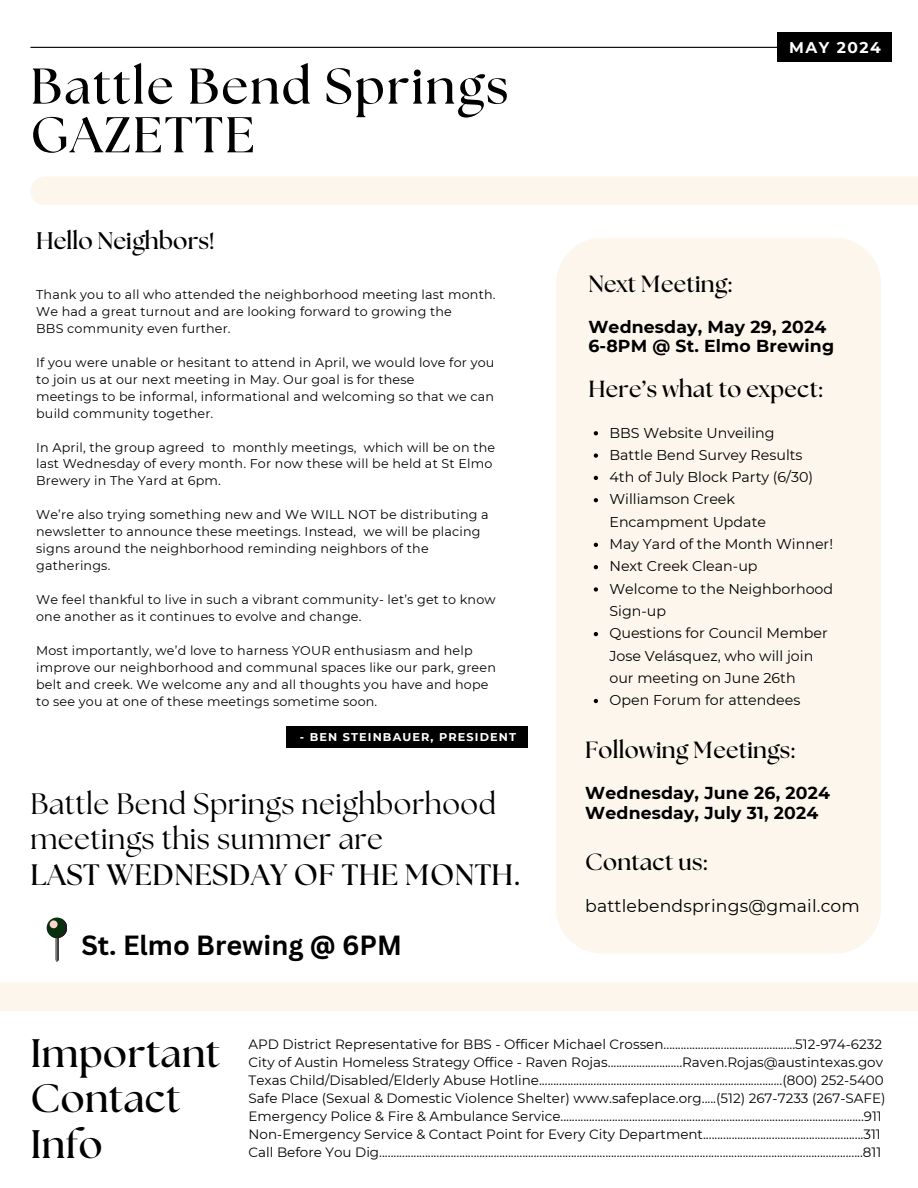
<style>
.page{position:relative;width:918px;height:1188px;background:#fff}
.page>*{position:absolute;margin:0;border:0;box-sizing:border-box;transform-origin:0 0}
.t1{font:700 50.25px/48.8px "The Seasons";letter-spacing:.04em;color:#000}
.t2{font:700 39.75px/45.3px "The Seasons";letter-spacing:.01em;color:#000}
.t3{font:29.4px/35.5px "The Seasons";letter-spacing:.015em;color:#000}
.t4{font:700 27px "Canva Sans";color:#000}
.t5{font:700 24px "The Seasons";color:#000}
.t6{font:700 23.4px "The Seasons";letter-spacing:.01em;color:#000}
.t7{font:700 23.25px "The Seasons";letter-spacing:.01em;color:#000}
.t8{font:700 17.25px/19.2px "Montserrat";letter-spacing:.01em;color:#000}
.t9{font:17.25px "Montserrat";letter-spacing:.01em;color:#000}
.t10{font:700 15.45px "Montserrat";letter-spacing:.1em;color:#fff}
.t11{font:14.25px/22.4px "Montserrat";color:#000}
.t12{font:13.5px "Montserrat";color:#000}
.t13{font:12.75px/17px "Montserrat";letter-spacing:.015em;color:#000}
.t14{font:700 11.25px "Montserrat";letter-spacing:.1em;color:#fff}
.s1{font-weight:700}
</style>
<div class="page">
<hr style="left:30px;top:47px;width:773px;height:1px;background:#000">
<div style="left:31px;top:177px;width:887px;height:28px;background:#fcf6ed"></div>
<div style="left:556px;top:238px;width:325px;height:716px;background:#fcf6ed;border-radius:46px"></div>
<div style="left:0;top:982px;width:918px;height:29px;background:#fcf6ed"></div>
<svg style="left:47px;top:918px;width:20px;height:20px"></svg>
<svg style="left:51px;top:918px;width:16px;height:44px"></svg>
<div style="left:50px;top:920px;width:8px;height:8px;background:#ffd6cf;border-radius:50%"></div>
<div style="left:777px;top:32px;width:115px;height:30px;background:#000"></div>
<div style="left:287px;top:726px;width:241px;height:22px;background:#000"></div>
<svg style="left:594px;top:431px;width:4px;height:4px"></svg>
<svg style="left:594px;top:453px;width:4px;height:5px"></svg>
<svg style="left:594px;top:476px;width:4px;height:4px"></svg>
<svg style="left:594px;top:498px;width:4px;height:4px"></svg>
<svg style="left:594px;top:543px;width:4px;height:4px"></svg>
<svg style="left:594px;top:565px;width:4px;height:4px"></svg>
<svg style="left:594px;top:587px;width:4px;height:5px"></svg>
<svg style="left:594px;top:632px;width:4px;height:4px"></svg>
<svg style="left:594px;top:699px;width:4px;height:4px"></svg>
<p class="t1" style="left:30px;top:64px;width:480px">Battle Bend Springs<br>GAZETTE</p>
<p class="t5" style="left:36px;top:230px;width:180px">Hello Neighbors!</p>
<h1 class="t13" style="left:36px;top:286px;width:461px">Thank you to all who attended the neighborhood meeting last month.<br>We had a great turnout and are looking forward to growing the</h1>
<p class="t13" style="left:36px;top:320px;width:196px">BBS community even further.</p>
<p class="t13" style="left:36px;top:354px;width:460px">If you were unable or hesitant to attend in April, we would love for you to join us at our next meeting in May. Our goal is for these</p>
<p class="t13" style="left:36px;top:388px;width:459px">meetings to be informal, informational and welcoming so that we can build community together.</p>
<p class="t13" style="left:36px;top:438px;width:461px">In April, the group agreed to monthly meetings, which will be on the last Wednesday of every month. For now these will be held at St Elmo<br>Brewery in The Yard at 6pm.</p>
<p class="t13" style="left:36px;top:506px;width:454px">We’re also trying something new and We WILL NOT be distributing a newsletter to announce these meetings. Instead, we will be placing signs around the neighborhood reminding neighbors of the gatherings.</p>
<p class="t13" style="left:36px;top:591px;width:461px">We feel thankful to live in such a vibrant community- let’s get to know one another as it continues to evolve and change.</p>
<p class="t13" style="left:36px;top:642px;width:461px">Most importantly, we’d love to harness YOUR enthusiasm and help improve our neighborhood and communal spaces like our park, green belt and creek. We welcome any and all thoughts you have and hope to see you at one of these meetings sometime soon.</p>
<h4 class="t14" style="left:300px;top:730px;width:218px">- BEN STEINBAUER, PRESIDENT</h4>
<p class="t3" style="left:30px;top:788px;width:491px">Battle Bend Springs neighborhood meetings this summer are<br><span class="s1">LAST WEDNESDAY OF THE MONTH.</span></p>
<p class="t4" style="left:81px;top:926px;width:322px">St. Elmo Brewing @ 6PM</p>
<p class="t10" style="left:789px;top:38px;width:93px">MAY 2024</p>
<p class="t6" style="left:588px;top:273px;width:145px">Next Meeting:</p>
<h3 class="t8" style="left:588px;top:317px;width:247px">Wednesday, May 29, 2024<br>6-8PM @ St. Elmo Brewing</h3>
<p class="t7" style="left:588px;top:378px;width:235px">Here’s what to expect:</p>
<h5 class="t11" style="left:609px;top:421px;width:167px">BBS Website Unveiling</h5>
<p class="t11" style="left:609px;top:444px;width:195px">Battle Bend Survey Results</p>
<p class="t11" style="left:609px;top:466px;width:205px">4th of July Block Party (6/30)</p>
<p class="t11" style="left:609px;top:488px;width:158px">Williamson Creek<br>Encampment Update</p>
<p class="t11" style="left:609px;top:533px;width:225px">May Yard of the Month Winner!</p>
<p class="t11" style="left:609px;top:555px;width:150px">Next Creek Clean-up</p>
<p class="t11" style="left:609px;top:577px;width:225px">Welcome to the Neighborhood<br>Sign-up</p>
<p class="t11" style="left:609px;top:622px;width:220px">Questions for Council Member<br>Jose Velásquez, who will join our meeting on June 26th</p>
<p class="t11" style="left:609px;top:689px;width:192px">Open Forum for attendees</p>
<p class="t6" style="left:585px;top:739px;width:211px">Following Meetings:</p>
<p class="t8" style="left:585px;top:784px;width:246px">Wednesday, June 26, 2024<br>Wednesday, July 31, 2024</p>
<h5 class="t6" style="left:585px;top:851px;width:123px">Contact us:</h5>
<h6 class="t9" style="left:585px;top:895px;width:276px">battlebendsprings@gmail.com</h6>
<p class="t2" style="left:30px;top:1032px;width:191px">Important<br>Contact<br>Info</p>
<h5 class="t12" style="left:249px;top:1036px;width:635px">APD District Representative for BBS - Officer Michael Crossen..............................................512-974-6232</h5>
<p class="t12" style="left:249px;top:1054px;width:636px">City of Austin Homeless Strategy Office - Raven Rojas..........................Raven.Rojas@austintexas.gov</p>
<h5 class="t12" style="left:249px;top:1072px;width:637px">Texas Child/Disabled/Elderly Abuse Hotline.....................................................................................(800) 252-5400</h5>
<h6 class="t12" style="left:249px;top:1090px;width:638px">Safe Place (Sexual &amp; Domestic Violence Shelter) www.safeplace.org.....(512) 267-7233 (267-SAFE)</h6>
<h2 class="t12" style="left:249px;top:1108px;width:635px">Emergency Police &amp; Fire &amp; Ambulance Service..........................................................................................................911</h2>
<p class="t12" style="left:249px;top:1126px;width:634px">Non-Emergency Service &amp; Contact Point for Every City Department........................................................311</p>
<p class="t12" style="left:249px;top:1144px;width:634px">Call Before You Dig.........................................................................................................................................................................811</p>
</div>
